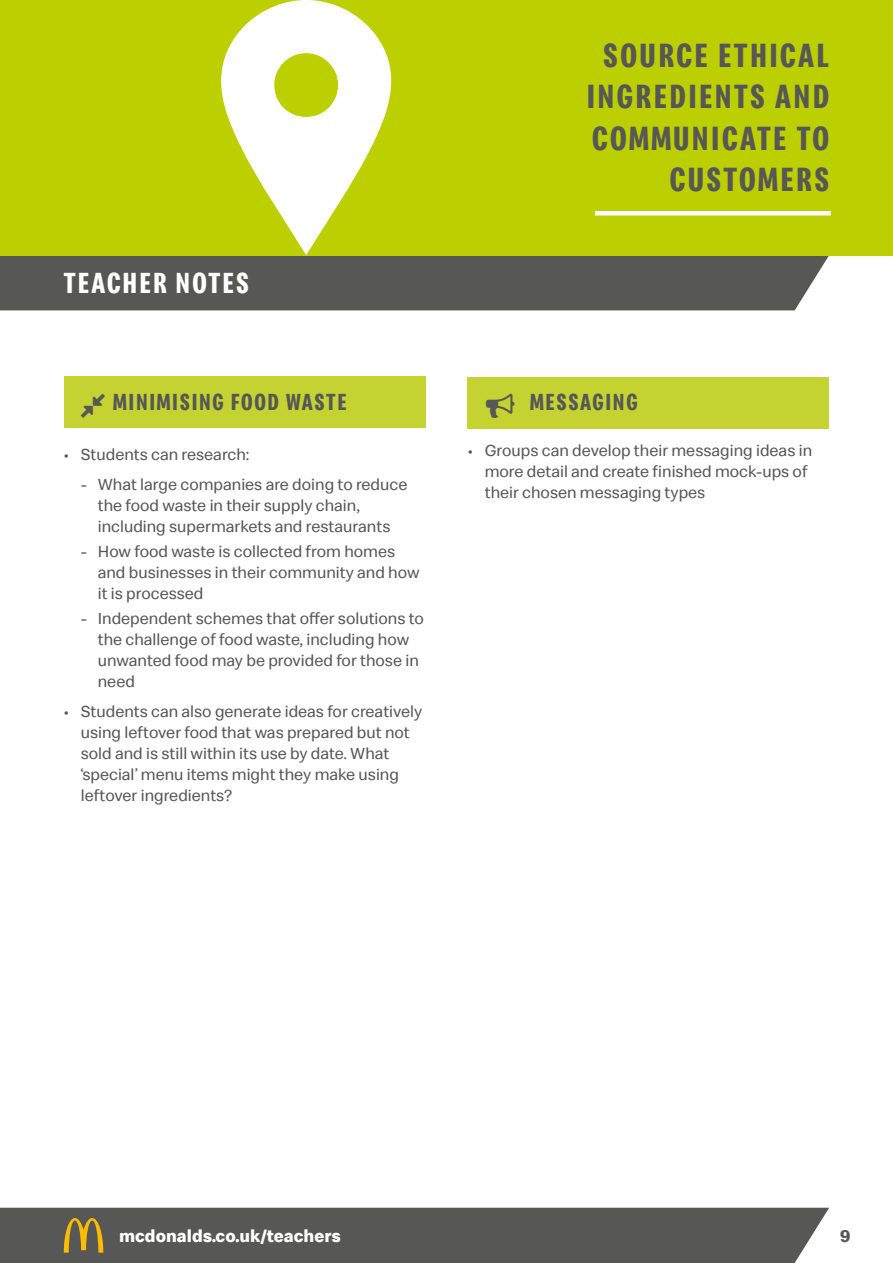
<style>
.page{position:relative;width:893px;height:1263px;background:#fff}
.page>*{position:absolute;margin:0;border:0;box-sizing:border-box;transform-origin:0 0}
.t1{font:700 34.65px/41.5px "Speedee Condensed";letter-spacing:.07em;color:#575756;text-align:right}
.t2{font:700 30px "Speedee Condensed";letter-spacing:.07em;color:#fff}
.t3{font:700 24px "Speedee Condensed";letter-spacing:.07em;color:#575756}
.t4{font:700 18px "Speedee";color:#fff}
.t5{font:700 18px "Speedee";color:#575756}
.t6{font:16.5px/21px "Speedee";color:#575756}
</style>
<div class="page">
<div style="left:64px;top:376px;width:361px;height:51px;background:#c4d331"></div>
<div style="left:0;top:255px;width:829px;height:55px;background:#575756"></div>
<div style="left:0;top:1208px;width:829px;height:55px;background:#575756"></div>
<div style="left:468px;top:377px;width:361px;height:51px;background:#c4d331"></div>
<div style="left:0;top:0;width:893px;height:255px;background:#bccf00"></div>
<hr style="left:595px;top:211px;width:236px;height:4px;background:#fff">
<svg style="left:221px;top:0;width:170px;height:255px"></svg>
<svg style="left:64px;top:1218px;width:39px;height:35px"></svg>
<h2 class="t2" style="left:64px;top:265px;width:187px">TEACHER NOTES</h2>
<h3 class="t3" style="left:113px;top:388px;width:235px">MINIMISING FOOD WASTE</h3>
<p class="t6" style="left:64px;top:444px;width:187px">• Students can research:</p>
<p class="t6" style="left:98px;top:474px;width:311px;text-indent:-17px">- What large companies are doing to reduce the food waste in their supply chain, including supermarkets and restaurants</p>
<p class="t6" style="left:98px;top:541px;width:323px;text-indent:-17px">- How food waste is collected from homes and businesses in their community and how it is processed</p>
<p class="t6" style="left:98px;top:608px;width:328px;text-indent:-17px">- Independent schemes that offer solutions to the challenge of food waste, including how unwanted food may be provided for those in need</p>
<p class="t6" style="left:81px;top:701px;width:343px;text-indent:-17px">• Students can also generate ideas for creatively using leftover food that was prepared but not sold and is still within its use by date. What ‘special’ menu items might they make using leftover ingredients?</p>
<h1 class="t1" style="left:587px;top:35px;width:244px">SOURCE ETHICAL<br>INGREDIENTS AND<br>COMMUNICATE TO<br>CUSTOMERS</h1>
<h3 class="t3" style="left:486px;top:388px;width:153px">○ MESSAGING</h3>
<p class="t6" style="left:485px;top:440px;width:329px;text-indent:-17px">• Groups can develop their messaging ideas in more detail and create finished mock-ups of their chosen messaging types</p>
<p class="t4" style="left:119px;top:1224px;width:223px">mcdonalds.co.uk/teachers</p>
<p class="t5" style="left:840px;top:1224px;width:12px">9</p>
</div>
